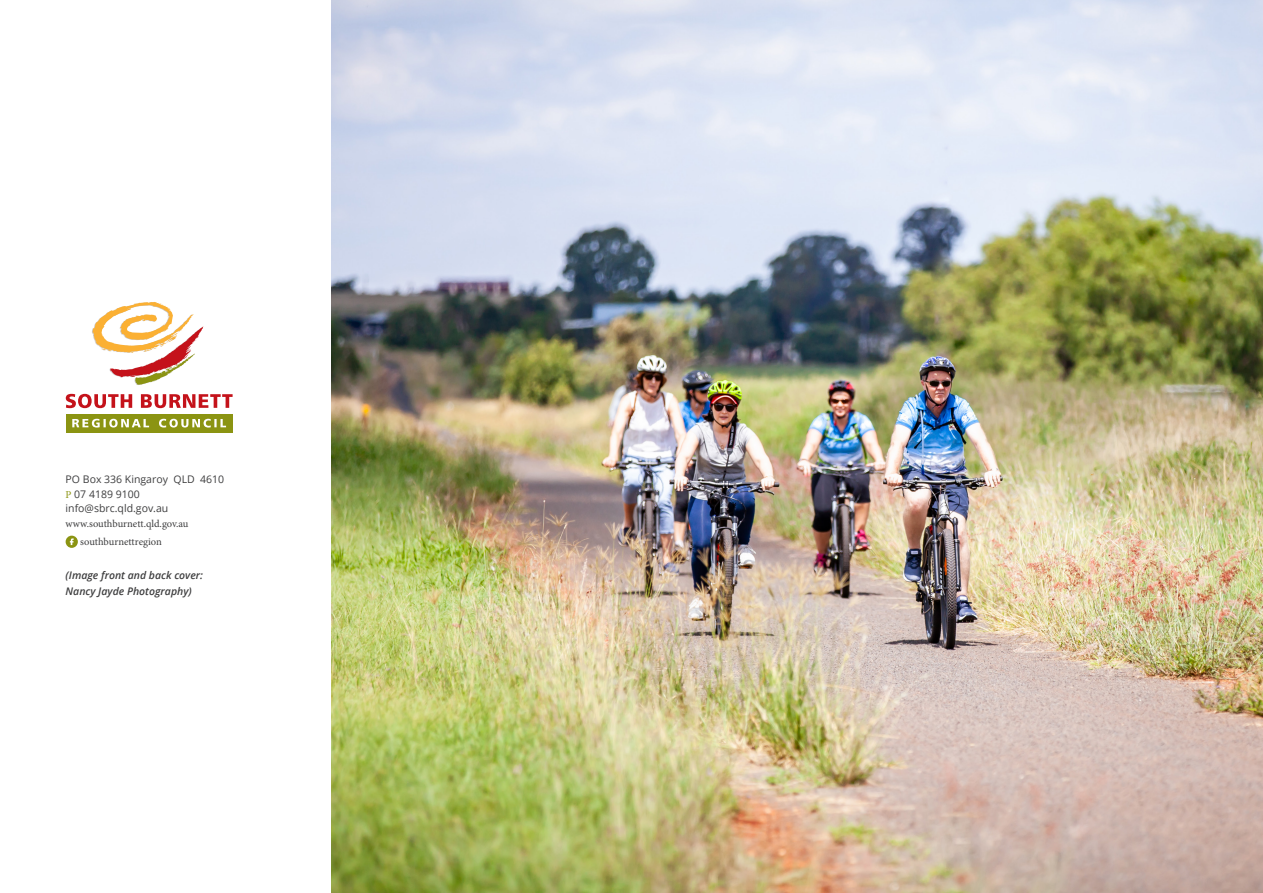
<style>
.page{position:relative;width:1263px;height:893px;background:#fff}
.page>*{position:absolute;margin:0;border:0;box-sizing:border-box;transform-origin:0 0}
.t1{font:10.5px "Open Sans";color:#3e3e3f}
.t2{font:italic 600 10.5px "Open Sans";color:#3e3e3f}
.t3{font:10.5px "Minion Pro";color:#3e3e3f}
.s1{font-family:"Minion Pro";color:#8b9412}
</style>
<div class="page">
<div style="left:66px;top:414px;width:167px;height:19px;background:#8b9412"></div>
<svg style="left:72px;top:419px;width:154px;height:9px"></svg>
<svg style="left:66px;top:394px;width:167px;height:14px"></svg>
<svg style="left:92px;top:302px;width:111px;height:83px"></svg>
<svg style="left:66px;top:536px;width:12px;height:12px"></svg>
<img style="left:331px;top:0;width:932px;height:893px">
<p class="t1" style="left:66px;top:472px;width:160px">PO Box 336 Kingaroy QLD 4610</p>
<p class="t1" style="left:66px;top:487px;width:76px"><span class="s1">P</span> 07 4189 9100</p>
<p class="t1" style="left:66px;top:501px;width:104px">info@sbrc.qld.gov.au</p>
<p class="t3" style="left:66px;top:517px;width:124px">www.southburnett.qld.gov.au</p>
<p class="t3" style="left:80px;top:534px;width:83px">southburnettregion</p>
<p class="t2" style="left:66px;top:568px;width:139px">(Image front and back cover:</p>
<p class="t2" style="left:66px;top:584px;width:128px">Nancy Jayde Photography)</p>
</div>
